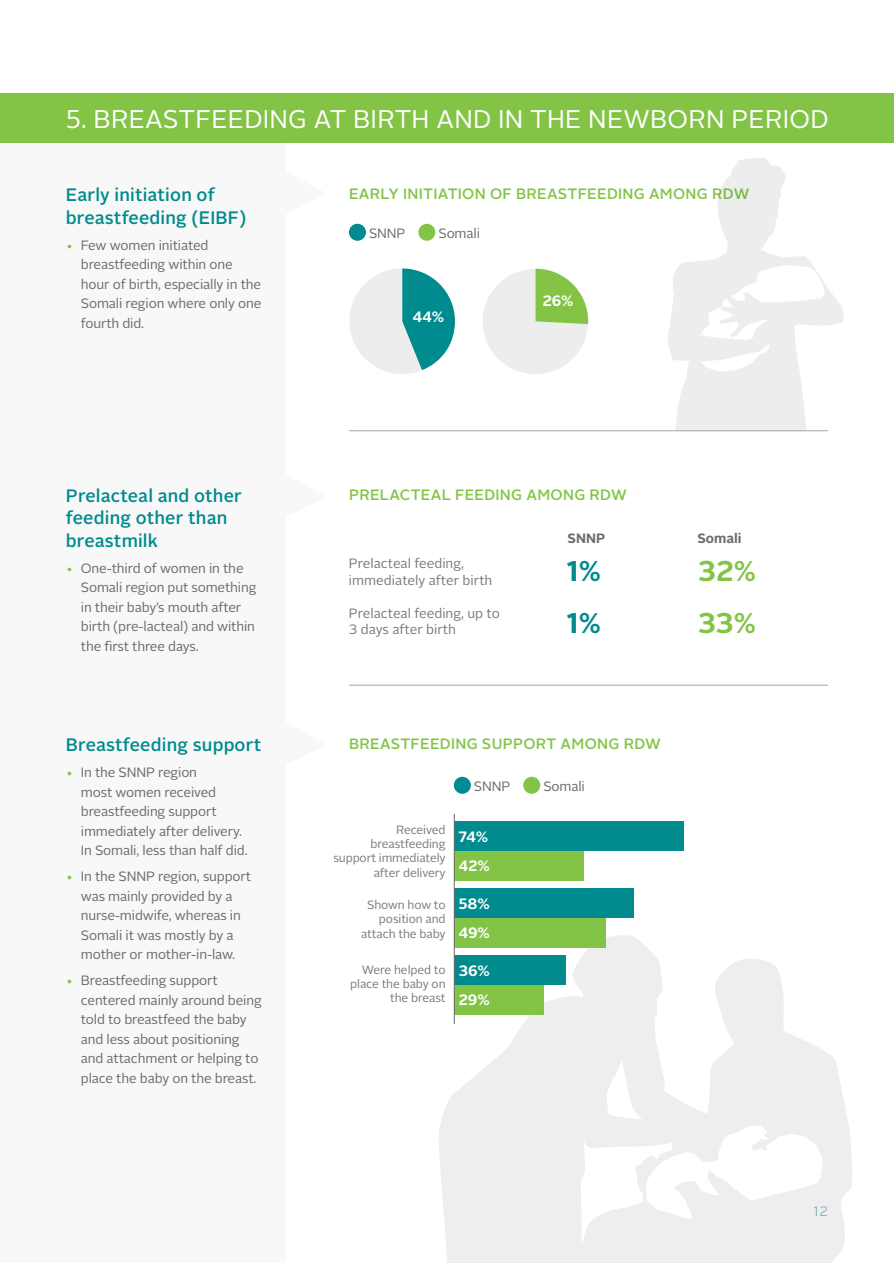
<style>
.page{position:relative;width:894px;height:1263px;background:#fff}
.page>*{position:absolute;margin:0;border:0;box-sizing:border-box;transform-origin:0 0}
.infographic_text{font:700 28.5px "Alright Sans";color:#83c447}
.infographic_text-2{font:700 28.5px "Alright Sans";color:#008b8e}
.HEADING_2_-_Section{font:25.5px "Alright Sans";letter-spacing:.01em;color:#fff}
.HEADING_4_-_Summary{font:500 18px/22.5px "Alright Sans";letter-spacing:.01em;color:#008b8e}
.Heading_-_Infographi{font:500 15px "Alright Sans";letter-spacing:.02em;color:#83c447}
.infographic_text-3{font:700 15px "Alright Sans";letter-spacing:-.01em;color:#fff}
.BULLETS_9_13{font:13.5px/19.5px "Alright Sans";letter-spacing:-.01em;color:#6b6b6b}
.infographic_text-4{font:13.5px/16.5px "Alright Sans";color:#7d797a}
.INFO_HEADING{font:13.5px "Alright Sans";letter-spacing:-.01em;color:#6b6b6b}
.infographic_text-5{font:700 13.5px "Alright Sans";color:#6b6b6b}
.t1{font:300 13.5px "Alright Sans";color:#60a7ab}
.INFO_TEXT{font:12px/14.2px "Alright Sans";letter-spacing:-.01em;color:#7d797a;text-align:right}
.s1{color:#83c447}
</style>
<div class="page">
<svg style="left:483px;top:269px;width:105px;height:105px"></svg>
<svg style="left:349px;top:268px;width:106px;height:106px"></svg>
<svg style="left:439px;top:933px;width:413px;height:330px;fill:#eee"></svg>
<div style="left:0;top:143px;width:285px;height:1120px;background:#f8f8f8"></div>
<div style="left:0;top:93px;width:893px;height:50px;background:#83c447"></div>
<svg style="left:668px;top:158px;width:175px;height:273px;fill:#eee"></svg>
<hr style="left:349px;top:430px;width:478px;height:1px;background:#a6a6a6">
<hr style="left:349px;top:685px;width:478px;height:1px;background:#a6a6a6">
<div style="left:349px;top:224px;width:17px;height:17px;background:#008b8e;border-radius:50%"></div>
<div style="left:418px;top:224px;width:17px;height:17px;background:#83c447;border-radius:50%"></div>
<div style="left:453px;top:776px;width:17px;height:17px;background:#008b8e;border-radius:50%"></div>
<div style="left:523px;top:776px;width:17px;height:17px;background:#83c447;border-radius:50%"></div>
<div style="left:454px;top:821px;width:229px;height:30px;background:#008b8e"></div>
<div style="left:454px;top:851px;width:130px;height:30px;background:#83c447"></div>
<div style="left:454px;top:888px;width:179px;height:30px;background:#008b8e"></div>
<div style="left:454px;top:918px;width:151px;height:30px;background:#83c447"></div>
<div style="left:454px;top:955px;width:111px;height:30px;background:#008b8e"></div>
<div style="left:454px;top:985px;width:89px;height:30px;background:#83c447"></div>
<hr style="left:453px;top:813px;width:1px;height:211px;background:#6b6b6b">
<p class="HEADING_2_-_Section" style="left:66px;top:102px;width:763px">5. BREASTFEEDING AT BIRTH AND IN THE NEWBORN PERIOD</p>
<p class="HEADING_4_-_Summary" style="left:66px;top:184px;width:182px">Early initiation of breastfeeding (EIBF)</p>
<p class="BULLETS_9_13" style="left:81px;top:235px;width:182px;text-indent:-15px"><span class="s1">•</span> Few women initiated breastfeeding within one hour of birth, especially in the<br>Somali region where only one fourth did.</p>
<p class="HEADING_4_-_Summary" style="left:66px;top:484px;width:177px">Prelacteal and other feeding other than breastmilk</p>
<p class="BULLETS_9_13" style="left:81px;top:558px;width:177px;text-indent:-15px"><span class="s1">•</span> One-third of women in the<br>Somali region put something in their baby’s mouth after birth (pre-lacteal) and within the first three days.</p>
<p class="HEADING_4_-_Summary" style="left:66px;top:734px;width:197px">Breastfeeding support</p>
<p class="BULLETS_9_13" style="left:81px;top:763px;width:168px;text-indent:-15px"><span class="s1">•</span> In the SNNP region<br>most women received breastfeeding support immediately after delivery.<br>In Somali, less than half did.</p>
<p class="BULLETS_9_13" style="left:66px;top:867px;width:186px;text-align:center"><span class="s1">•</span> In the SNNP region, support was mainly provided by a nurse-midwife, whereas in<br>Somali it was mostly by a mother or mother-in-law.</p>
<p class="BULLETS_9_13" style="left:81px;top:971px;width:182px;text-indent:-15px"><span class="s1">•</span> Breastfeeding support centered mainly around being told to breastfeed the baby and less about positioning and attachment or helping to place the baby on the breast.</p>
<p class="Heading_-_Infographi" style="left:349px;top:183px;width:401px">EARLY INITIATION OF BREASTFEEDING AMONG RDW</p>
<p class="INFO_HEADING" style="left:369px;top:224px;width:38px">SNNP</p>
<p class="INFO_HEADING" style="left:438px;top:224px;width:43px">Somali</p>
<p class="infographic_text-3" style="left:412px;top:307px;width:33px">44%</p>
<p class="infographic_text-3" style="left:542px;top:290px;width:33px">26%</p>
<p class="Heading_-_Infographi" style="left:349px;top:484px;width:279px">PRELACTEAL FEEDING AMONG RDW</p>
<p class="infographic_text-4" style="left:349px;top:555px;width:145px">Prelacteal feeding, immediately after birth</p>
<p class="infographic_text-4" style="left:349px;top:605px;width:152px">Prelacteal feeding, up to<br>3 days after birth</p>
<p class="infographic_text-5" style="left:567px;top:528px;width:39px">SNNP</p>
<p class="infographic_text-5" style="left:697px;top:528px;width:46px">Somali</p>
<p class="infographic_text-2" style="left:566px;top:551px;width:36px">1%</p>
<p class="infographic_text" style="left:697px;top:551px;width:60px">32%</p>
<p class="infographic_text-2" style="left:566px;top:603px;width:36px">1%</p>
<p class="infographic_text" style="left:697px;top:603px;width:60px">33%</p>
<p class="Heading_-_Infographi" style="left:349px;top:734px;width:313px">BREASTFEEDING SUPPORT AMONG RDW</p>
<p class="INFO_HEADING" style="left:474px;top:777px;width:38px">SNNP</p>
<p class="INFO_HEADING" style="left:543px;top:777px;width:43px">Somali</p>
<p class="INFO_TEXT" style="left:333px;top:822px;width:114px">Received breastfeeding support immediately after delivery</p>
<p class="infographic_text-3" style="left:458px;top:826px;width:31px">74%</p>
<p class="infographic_text-3" style="left:458px;top:855px;width:33px">42%</p>
<p class="INFO_TEXT" style="left:361px;top:898px;width:86px">Shown how to position and attach the baby</p>
<p class="infographic_text-3" style="left:458px;top:893px;width:33px">58%</p>
<p class="infographic_text-3" style="left:458px;top:922px;width:33px">49%</p>
<p class="INFO_TEXT" style="left:350px;top:962px;width:97px">Were helped to place the baby on the breast</p>
<p class="infographic_text-3" style="left:458px;top:960px;width:33px">36%</p>
<p class="infographic_text-3" style="left:458px;top:989px;width:33px">29%</p>
<p class="t1" style="left:812px;top:1202px;width:16px">12</p>
</div>
